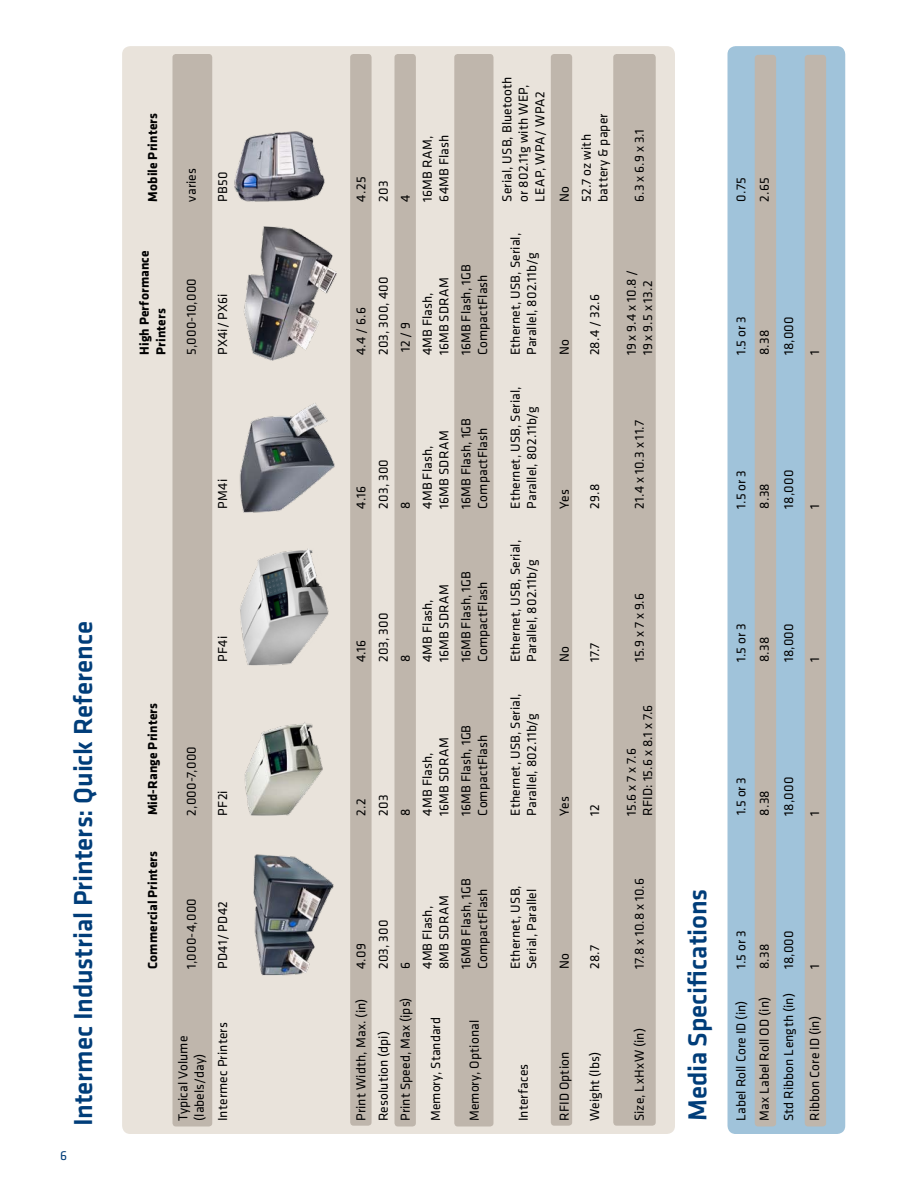
<style>
.page{position:relative;width:918px;height:1188px;background:#fff}
.page>*{position:absolute;margin:0;border:0;box-sizing:border-box;transform-origin:0 0}
.t1{font:500 27px "Klavika";letter-spacing:-.005em;color:#003d79}
.t2{font:13.5px/16.5px "Klavika";letter-spacing:.01em;color:#000}
.t3{font:700 13.5px/16.5px "Klavika";letter-spacing:.01em;color:#000}
.t4{font:13.5px "Klavika";color:#003d79}
</style>
<div class="page">
<div style="left:728px;top:46px;width:117px;height:1088px;background:#a0c3da;border-radius:8px"></div>
<div style="left:755px;top:55px;width:21px;height:1071px;background:#bfb6ac;border-radius:3px"></div>
<div style="left:805px;top:55px;width:21px;height:1071px;background:#bfb6ac;border-radius:3px"></div>
<div style="left:122px;top:46px;width:553px;height:1088px;background:#e9e3db;border-radius:8px"></div>
<div style="left:172px;top:54px;width:40px;height:1072px;background:#bfb6ac;border-radius:3px"></div>
<div style="left:350px;top:54px;width:22px;height:1072px;background:#bfb6ac;border-radius:3px"></div>
<div style="left:394px;top:54px;width:22px;height:1072px;background:#bfb6ac;border-radius:3px"></div>
<div style="left:551px;top:54px;width:21px;height:1072px;background:#bfb6ac;border-radius:3px"></div>
<div style="left:613px;top:54px;width:43px;height:1072px;background:#bfb6ac;border-radius:3px"></div>
<div style="left:454px;top:54px;width:39px;height:1072px;background:#bfb6ac;border-radius:3px"></div>
<img style="left:234px;top:131px;width:91px;height:71px">
<img style="left:253px;top:854px;width:81px;height:122px">
<img style="left:244px;top:722px;width:79px;height:94px">
<img style="left:240px;top:548px;width:88px;height:118px">
<img style="left:239px;top:403px;width:95px;height:110px">
<img style="left:244px;top:226px;width:92px;height:135px">
<p class="t3" style="left:144px;top:202px;width:90px;rotate:-90deg">Mobile Printers</p>
<p class="t3" style="left:136px;top:355px;width:106px;rotate:-90deg">High Performance<br>Printers</p>
<p class="t2" style="left:183px;top:202px;width:35px;rotate:-90deg">varies</p>
<p class="t2" style="left:214px;top:202px;width:32px;rotate:-90deg">PB50</p>
<p class="t2" style="left:183px;top:355px;width:78px;rotate:-90deg">5,000-10,000</p>
<p class="t2" style="left:214px;top:355px;width:63px;rotate:-90deg">PX4i/ PX6i</p>
<h1 class="t1" style="left:65px;top:1126px;width:507px;rotate:-90deg">Intermec Industrial Printers: Quick Reference</h1>
<p class="t4" style="left:60px;top:1146px;width:8px">6</p>
<p class="t2" style="left:214px;top:509px;width:31px;rotate:-90deg">PM4i</p>
<p class="t3" style="left:144px;top:815px;width:114px;rotate:-90deg">Mid-Range Printers</p>
<p class="t3" style="left:144px;top:969px;width:119px;rotate:-90deg">Commercial Printers</p>
<p class="t2" style="left:214px;top:662px;width:28px;rotate:-90deg">PF4i</p>
<p class="t2" style="left:183px;top:816px;width:71px;rotate:-90deg">2,000-7,000</p>
<p class="t2" style="left:214px;top:816px;width:27px;rotate:-90deg">PF2i</p>
<p class="t2" style="left:183px;top:969px;width:72px;rotate:-90deg">1,000-4,000</p>
<p class="t2" style="left:214px;top:969px;width:69px;rotate:-90deg">PD41/ PD42</p>
<p class="t2" style="left:174px;top:1121px;width:87px;rotate:-90deg">Typical Volume (labels/day)</p>
<p class="t2" style="left:214px;top:1121px;width:100px;rotate:-90deg">Intermec Printers</p>
<p class="t2" style="left:352px;top:202px;width:26px;rotate:-90deg">4.25</p>
<p class="t2" style="left:375px;top:202px;width:22px;rotate:-90deg">203</p>
<p class="t2" style="left:397px;top:202px;width:9px;rotate:-90deg">4</p>
<p class="t2" style="left:419px;top:202px;width:69px;rotate:-90deg">16MB RAM,<br>64MB Flash</p>
<p class="t2" style="left:498px;top:202px;width:127px;rotate:-90deg">Serial, USB, Bluetooth or 802.11g with WEP,<br>LEAP, WPA/ WPA2</p>
<p class="t2" style="left:556px;top:202px;width:17px;rotate:-90deg">No</p>
<p class="t2" style="left:578px;top:202px;width:90px;rotate:-90deg">52.7 oz with battery &amp; paper</p>
<p class="t2" style="left:631px;top:202px;width:74px;rotate:-90deg">6.3 x 6.9 x 3.1</p>
<p class="t2" style="left:732px;top:202px;width:26px;rotate:-90deg">0.75</p>
<p class="t2" style="left:756px;top:202px;width:26px;rotate:-90deg">2.65</p>
<p class="t2" style="left:352px;top:355px;width:49px;rotate:-90deg">4.4 / 6.6</p>
<p class="t2" style="left:375px;top:355px;width:80px;rotate:-90deg">203, 300, 400</p>
<p class="t2" style="left:397px;top:352px;width:32px;rotate:-90deg">12 / 9</p>
<p class="t2" style="left:419px;top:355px;width:80px;rotate:-90deg">4MB Flash,<br>16MB SDRAM</p>
<p class="t2" style="left:457px;top:355px;width:92px;rotate:-90deg">16MB Flash, 1GB<br>CompactFlash</p>
<p class="t2" style="left:507px;top:355px;width:124px;rotate:-90deg">Ethernet, USB, Serial,<br>Parallel, 802.11b/g</p>
<p class="t2" style="left:556px;top:355px;width:17px;rotate:-90deg">No</p>
<p class="t2" style="left:586px;top:355px;width:63px;rotate:-90deg">28.4 / 32.6</p>
<p class="t2" style="left:623px;top:355px;width:87px;rotate:-90deg">19 x 9.4 x 10.8 /<br>19 x 9.5 x 13.2</p>
<p class="t2" style="left:732px;top:355px;width:40px;rotate:-90deg">1.5 or 3</p>
<p class="t2" style="left:756px;top:355px;width:27px;rotate:-90deg">8.38</p>
<p class="t2" style="left:780px;top:355px;width:40px;rotate:-90deg">18,000</p>
<p class="t2" style="left:806px;top:355px;width:6px;rotate:-90deg">1</p>
<p class="t2" style="left:352px;top:509px;width:24px;rotate:-90deg">4.16</p>
<p class="t2" style="left:375px;top:509px;width:51px;rotate:-90deg">203, 300</p>
<p class="t2" style="left:397px;top:509px;width:9px;rotate:-90deg">8</p>
<p class="t2" style="left:419px;top:509px;width:80px;rotate:-90deg">4MB Flash,<br>16MB SDRAM</p>
<p class="t2" style="left:457px;top:509px;width:92px;rotate:-90deg">16MB Flash, 1GB<br>CompactFlash</p>
<p class="t2" style="left:507px;top:509px;width:124px;rotate:-90deg">Ethernet, USB, Serial,<br>Parallel, 802.11b/g</p>
<p class="t2" style="left:556px;top:509px;width:21px;rotate:-90deg">Yes</p>
<p class="t2" style="left:586px;top:509px;width:26px;rotate:-90deg">29.8</p>
<p class="t2" style="left:631px;top:509px;width:90px;rotate:-90deg">21.4 x 10.3 x 11.7</p>
<p class="t2" style="left:732px;top:509px;width:40px;rotate:-90deg">1.5 or 3</p>
<p class="t2" style="left:756px;top:509px;width:27px;rotate:-90deg">8.38</p>
<p class="t2" style="left:780px;top:509px;width:40px;rotate:-90deg">18,000</p>
<p class="t2" style="left:806px;top:509px;width:6px;rotate:-90deg">1</p>
<p class="t2" style="left:352px;top:662px;width:24px;rotate:-90deg">4.16</p>
<p class="t2" style="left:375px;top:662px;width:51px;rotate:-90deg">203, 300</p>
<p class="t2" style="left:397px;top:662px;width:9px;rotate:-90deg">8</p>
<p class="t2" style="left:419px;top:662px;width:80px;rotate:-90deg">4MB Flash,<br>16MB SDRAM</p>
<p class="t2" style="left:457px;top:662px;width:92px;rotate:-90deg">16MB Flash, 1GB<br>CompactFlash</p>
<p class="t2" style="left:507px;top:662px;width:124px;rotate:-90deg">Ethernet, USB, Serial,<br>Parallel, 802.11b/g</p>
<p class="t2" style="left:556px;top:662px;width:17px;rotate:-90deg">No</p>
<p class="t2" style="left:586px;top:662px;width:21px;rotate:-90deg">17.7</p>
<p class="t2" style="left:631px;top:662px;width:71px;rotate:-90deg">15.9 x 7 x 9.6</p>
<p class="t2" style="left:732px;top:662px;width:40px;rotate:-90deg">1.5 or 3</p>
<p class="t2" style="left:756px;top:662px;width:27px;rotate:-90deg">8.38</p>
<p class="t2" style="left:780px;top:662px;width:40px;rotate:-90deg">18,000</p>
<p class="t2" style="left:806px;top:662px;width:6px;rotate:-90deg">1</p>
<p class="t2" style="left:352px;top:816px;width:18px;rotate:-90deg">2.2</p>
<p class="t2" style="left:375px;top:816px;width:22px;rotate:-90deg">203</p>
<p class="t2" style="left:397px;top:816px;width:9px;rotate:-90deg">8</p>
<p class="t2" style="left:419px;top:816px;width:80px;rotate:-90deg">4MB Flash,<br>16MB SDRAM</p>
<p class="t2" style="left:457px;top:816px;width:92px;rotate:-90deg">16MB Flash, 1GB<br>CompactFlash</p>
<p class="t2" style="left:507px;top:816px;width:124px;rotate:-90deg">Ethernet, USB, Serial,<br>Parallel, 802.11b/g</p>
<p class="t2" style="left:556px;top:816px;width:21px;rotate:-90deg">Yes</p>
<p class="t2" style="left:586px;top:816px;width:13px;rotate:-90deg">12</p>
<p class="t2" style="left:623px;top:816px;width:112px;rotate:-90deg">15.6 x 7 x 7.6<br>RFID: 15.6 x 8.1 x 7.6</p>
<p class="t2" style="left:732px;top:815px;width:40px;rotate:-90deg">1.5 or 3</p>
<p class="t2" style="left:756px;top:816px;width:27px;rotate:-90deg">8.38</p>
<p class="t2" style="left:780px;top:816px;width:40px;rotate:-90deg">18,000</p>
<p class="t2" style="left:806px;top:816px;width:6px;rotate:-90deg">1</p>
<p class="t2" style="left:352px;top:969px;width:27px;rotate:-90deg">4.09</p>
<p class="t2" style="left:375px;top:969px;width:51px;rotate:-90deg">203, 300</p>
<p class="t2" style="left:397px;top:969px;width:8px;rotate:-90deg">6</p>
<p class="t2" style="left:419px;top:969px;width:75px;rotate:-90deg">4MB Flash,<br>8MB SDRAM</p>
<p class="t2" style="left:352px;top:1121px;width:124px;rotate:-90deg">Print Width, Max. (in)</p>
<p class="t2" style="left:375px;top:1121px;width:92px;rotate:-90deg">Resolution (dpi)</p>
<p class="t2" style="left:397px;top:1121px;width:125px;rotate:-90deg">Print Speed, Max (ips)</p>
<p class="t2" style="left:427px;top:1121px;width:106px;rotate:-90deg">Memory, Standard</p>
<p class="t2" style="left:457px;top:969px;width:92px;rotate:-90deg">16MB Flash, 1GB<br>CompactFlash</p>
<p class="t2" style="left:466px;top:1121px;width:103px;rotate:-90deg">Memory, Optional</p>
<p class="t2" style="left:507px;top:969px;width:86px;rotate:-90deg">Ethernet, USB,<br>Serial, Parallel</p>
<p class="t2" style="left:515px;top:1121px;width:59px;rotate:-90deg">Interfaces</p>
<p class="t2" style="left:556px;top:969px;width:17px;rotate:-90deg">No</p>
<p class="t2" style="left:586px;top:969px;width:25px;rotate:-90deg">28.7</p>
<p class="t2" style="left:556px;top:1121px;width:71px;rotate:-90deg">RFID Option</p>
<p class="t2" style="left:586px;top:1121px;width:71px;rotate:-90deg">Weight (lbs)</p>
<p class="t2" style="left:631px;top:969px;width:93px;rotate:-90deg">17.8 x 10.8 x 10.6</p>
<p class="t2" style="left:631px;top:1121px;width:95px;rotate:-90deg">Size, LxHxW (in)</p>
<h1 class="t1" style="left:679px;top:1121px;width:234px;rotate:-90deg">Media Specifications</h1>
<p class="t2" style="left:732px;top:969px;width:40px;rotate:-90deg">1.5 or 3</p>
<p class="t2" style="left:756px;top:969px;width:27px;rotate:-90deg">8.38</p>
<p class="t2" style="left:732px;top:1121px;width:122px;rotate:-90deg">Label Roll Core ID (in)</p>
<p class="t2" style="left:756px;top:1121px;width:125px;rotate:-90deg">Max Label Roll OD (in)</p>
<p class="t2" style="left:780px;top:969px;width:40px;rotate:-90deg">18,000</p>
<p class="t2" style="left:780px;top:1121px;width:129px;rotate:-90deg">Std Ribbon Length (in)</p>
<p class="t2" style="left:806px;top:969px;width:6px;rotate:-90deg">1</p>
<p class="t2" style="left:806px;top:1121px;width:106px;rotate:-90deg">Ribbon Core ID (in)</p>
</div>
